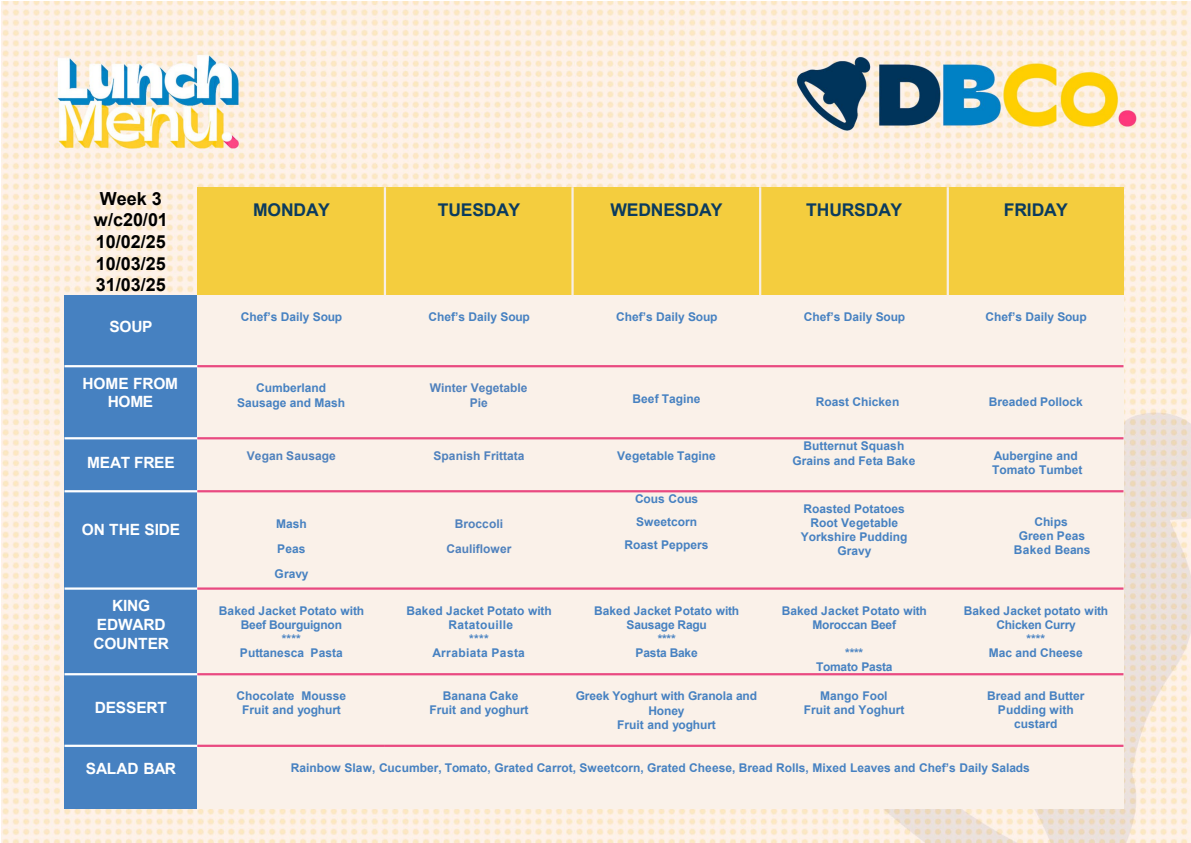
<style>
.page{position:relative;width:1191px;height:843px;background:#fff}
.page>*{position:absolute;margin:0;border:0;box-sizing:border-box;transform-origin:0 0}
.t1{font:700 18px "Arial";letter-spacing:-.005em;color:#000}
.t2{font:700 17.5px "Arial";letter-spacing:-.01em;color:#0b3b5e}
.t3{font:700 15.5px/18.8px "Arial";letter-spacing:-.01em;color:#fff;text-align:center}
.t4{font:700 12px/14px "Arial";color:#4681c1;text-align:center}
.t5{font:700 12px "Arial";color:#4f81bd}
.t6{font:700 12px "Arial";letter-spacing:.03em;color:#4681c1}
.t7{font:700 12px "Arial";letter-spacing:-.02em;color:#4681c1}
</style>
<div class="page">
<img style="left:1px;top:1px;width:1190px;height:841px">
<div style="left:197px;top:187px;width:188px;height:108px;background:#f4cd3e"></div>
<div style="left:385px;top:187px;width:188px;height:108px;background:#f4cd3e"></div>
<div style="left:573px;top:187px;width:187px;height:108px;background:#f4cd3e"></div>
<div style="left:760px;top:187px;width:188px;height:108px;background:#f4cd3e"></div>
<div style="left:948px;top:187px;width:176px;height:108px;background:#f4cd3e"></div>
<div style="left:64px;top:295px;width:133px;height:71px;background:#4681c1"></div>
<div style="left:197px;top:295px;width:188px;height:71px;background:#faf1e9"></div>
<div style="left:385px;top:295px;width:188px;height:71px;background:#faf1e9"></div>
<div style="left:573px;top:295px;width:187px;height:71px;background:#faf1e9"></div>
<div style="left:760px;top:295px;width:188px;height:71px;background:#faf1e9"></div>
<div style="left:948px;top:295px;width:176px;height:71px;background:#faf1e9"></div>
<div style="left:64px;top:366px;width:133px;height:72px;background:#4681c1"></div>
<div style="left:197px;top:366px;width:188px;height:72px;background:#faf1e9"></div>
<div style="left:385px;top:366px;width:188px;height:72px;background:#faf1e9"></div>
<div style="left:573px;top:366px;width:187px;height:72px;background:#faf1e9"></div>
<div style="left:760px;top:366px;width:188px;height:72px;background:#faf1e9"></div>
<div style="left:948px;top:366px;width:176px;height:72px;background:#faf1e9"></div>
<div style="left:64px;top:438px;width:133px;height:53px;background:#4681c1"></div>
<div style="left:197px;top:438px;width:188px;height:53px;background:#faf1e9"></div>
<div style="left:385px;top:438px;width:188px;height:53px;background:#faf1e9"></div>
<div style="left:573px;top:438px;width:187px;height:53px;background:#faf1e9"></div>
<div style="left:760px;top:438px;width:188px;height:53px;background:#faf1e9"></div>
<div style="left:948px;top:438px;width:176px;height:53px;background:#faf1e9"></div>
<div style="left:64px;top:491px;width:133px;height:97px;background:#4681c1"></div>
<div style="left:197px;top:491px;width:188px;height:97px;background:#faf1e9"></div>
<div style="left:385px;top:491px;width:188px;height:97px;background:#faf1e9"></div>
<div style="left:573px;top:491px;width:187px;height:97px;background:#faf1e9"></div>
<div style="left:760px;top:491px;width:188px;height:97px;background:#faf1e9"></div>
<div style="left:948px;top:491px;width:176px;height:97px;background:#faf1e9"></div>
<div style="left:64px;top:588px;width:133px;height:85px;background:#4681c1"></div>
<div style="left:197px;top:588px;width:188px;height:85px;background:#faf1e9"></div>
<div style="left:385px;top:588px;width:188px;height:85px;background:#faf1e9"></div>
<div style="left:573px;top:588px;width:187px;height:85px;background:#faf1e9"></div>
<div style="left:760px;top:588px;width:188px;height:85px;background:#faf1e9"></div>
<div style="left:948px;top:588px;width:176px;height:85px;background:#faf1e9"></div>
<div style="left:64px;top:673px;width:133px;height:72px;background:#4681c1"></div>
<div style="left:197px;top:673px;width:188px;height:72px;background:#faf1e9"></div>
<div style="left:385px;top:673px;width:188px;height:72px;background:#faf1e9"></div>
<div style="left:573px;top:673px;width:187px;height:72px;background:#faf1e9"></div>
<div style="left:760px;top:673px;width:188px;height:72px;background:#faf1e9"></div>
<div style="left:948px;top:673px;width:176px;height:72px;background:#faf1e9"></div>
<div style="left:64px;top:745px;width:133px;height:63px;background:#4681c1"></div>
<div style="left:197px;top:745px;width:927px;height:63px;background:#faf1e9"></div>
<hr style="left:384px;top:187px;width:2px;height:108px;background:#f7eee5">
<hr style="left:571px;top:187px;width:3px;height:108px;background:#f7eee5">
<hr style="left:759px;top:187px;width:2px;height:108px;background:#f7eee5">
<hr style="left:947px;top:187px;width:2px;height:108px;background:#f7eee5">
<hr style="left:64px;top:365px;width:133px;height:2px;background:#fff">
<hr style="left:197px;top:365px;width:926px;height:2px;background:#e94a81">
<hr style="left:64px;top:437px;width:133px;height:2px;background:#fff">
<hr style="left:197px;top:437px;width:926px;height:2px;background:#e94a81">
<hr style="left:64px;top:490px;width:133px;height:2px;background:#fff">
<hr style="left:197px;top:490px;width:926px;height:2px;background:#e94a81">
<hr style="left:64px;top:587px;width:133px;height:2px;background:#fff">
<hr style="left:197px;top:587px;width:926px;height:2px;background:#e94a81">
<hr style="left:64px;top:672px;width:133px;height:3px;background:#fff">
<hr style="left:197px;top:672px;width:926px;height:3px;background:#e94a81">
<hr style="left:64px;top:744px;width:133px;height:2px;background:#fff">
<hr style="left:197px;top:744px;width:188px;height:2px;background:#e94a81">
<hr style="left:385px;top:744px;width:739px;height:2px;background:#e94a81">
<p class="t1" style="left:100px;top:186px;width:63px">Week 3</p>
<p class="t1" style="left:94px;top:207px;width:76px">w/c20/01</p>
<p class="t1" style="left:96px;top:229px;width:71px">10/02/25</p>
<p class="t1" style="left:96px;top:250px;width:71px">10/03/25</p>
<p class="t1" style="left:96px;top:272px;width:71px">31/03/25</p>
<p class="t3" style="left:110px;top:317px;width:45px">SOUP</p>
<p class="t2" style="left:253px;top:197px;width:78px">MONDAY</p>
<p class="t2" style="left:438px;top:197px;width:84px">TUESDAY</p>
<p class="t2" style="left:611px;top:197px;width:114px">WEDNESDAY</p>
<p class="t2" style="left:806px;top:197px;width:97px">THURSDAY</p>
<p class="t2" style="left:1004px;top:197px;width:66px">FRIDAY</p>
<p class="t4" style="left:241px;top:310px;width:103px">Chef’s Daily Soup</p>
<p class="t4" style="left:429px;top:310px;width:103px">Chef’s Daily Soup</p>
<p class="t4" style="left:616px;top:310px;width:103px">Chef’s Daily Soup</p>
<p class="t4" style="left:804px;top:310px;width:103px">Chef’s Daily Soup</p>
<p class="t4" style="left:985px;top:310px;width:103px">Chef’s Daily Soup</p>
<p class="t3" style="left:82px;top:374px;width:97px">HOME FROM<br>HOME</p>
<p class="t4" style="left:256px;top:381px;width:72px">Cumberland</p>
<p class="t4" style="left:237px;top:395px;width:110px">Sausage and Mash</p>
<p class="t5" style="left:430px;top:379px;width:99px">Winter Vegetable</p>
<p class="t5" style="left:470px;top:394px;width:20px">Pie</p>
<p class="t4" style="left:633px;top:391px;width:69px">Beef Tagine</p>
<p class="t4" style="left:816px;top:394px;width:85px">Roast Chicken</p>
<p class="t4" style="left:989px;top:394px;width:96px">Breaded Pollock</p>
<p class="t3" style="left:87px;top:452px;width:89px">MEAT FREE</p>
<p class="t5" style="left:247px;top:447px;width:90px">Vegan Sausage</p>
<p class="t5" style="left:434px;top:447px;width:92px">Spanish Frittata</p>
<p class="t4" style="left:617px;top:449px;width:100px">Vegetable Tagine</p>
<p class="t3" style="left:82px;top:520px;width:100px">ON THE SIDE</p>
<p class="t4" style="left:276px;top:516px;width:32px">Mash</p>
<p class="t4" style="left:277px;top:541px;width:30px">Peas</p>
<p class="t4" style="left:275px;top:566px;width:35px">Gravy</p>
<p class="t3" style="left:93px;top:596px;width:77px">KING<br>EDWARD<br>COUNTER</p>
<p class="t4" style="left:219px;top:603px;width:147px">Baked Jacket Potato with<br>Beef Bourguignon</p>
<p class="t4" style="left:282px;top:631px;width:20px">****</p>
<p class="t4" style="left:240px;top:645px;width:104px">Puttanesca Pasta</p>
<p class="t3" style="left:95px;top:697px;width:74px">DESSERT</p>
<p class="t4" style="left:237px;top:688px;width:111px">Chocolate Mousse</p>
<p class="t4" style="left:242px;top:702px;width:100px">Fruit and yoghurt</p>
<p class="t5" style="left:455px;top:514px;width:50px">Broccoli</p>
<p class="t5" style="left:446px;top:539px;width:67px">Cauliflower</p>
<p class="t4" style="left:407px;top:603px;width:147px">Baked Jacket Potato with</p>
<p class="t6" style="left:448px;top:615px;width:66px">Ratatouille</p>
<p class="t4" style="left:469px;top:631px;width:21px">****</p>
<p class="t6" style="left:433px;top:643px;width:94px">Arrabiata Pasta</p>
<p class="t4" style="left:443px;top:688px;width:77px">Banana Cake</p>
<p class="t4" style="left:430px;top:702px;width:100px">Fruit and yoghurt</p>
<p class="t4" style="left:635px;top:491px;width:65px">Cous Cous</p>
<p class="t4" style="left:636px;top:514px;width:62px">Sweetcorn</p>
<p class="t4" style="left:625px;top:537px;width:86px">Roast Peppers</p>
<p class="t4" style="left:594px;top:603px;width:147px">Baked Jacket Potato with</p>
<p class="t4" style="left:627px;top:617px;width:82px">Sausage Ragu</p>
<p class="t4" style="left:658px;top:631px;width:19px">****</p>
<p class="t4" style="left:636px;top:645px;width:64px">Pasta Bake</p>
<p class="t4" style="left:576px;top:688px;width:183px;line-height:14.4px">Greek Yoghurt with Granola and<br>Honey</p>
<p class="t4" style="left:617px;top:717px;width:100px">Fruit and yoghurt</p>
<p class="t4" style="left:804px;top:439px;width:102px">Butternut Squash</p>
<p class="t4" style="left:793px;top:453px;width:124px">Grains and Feta Bake</p>
<p class="t4" style="left:992px;top:449px;width:92px;text-align:left">Aubergine and<br>Tomato Tumbet</p>
<p class="t4" style="left:801px;top:502px;width:108px">Roasted Potatoes<br>Root Vegetable<br>Yorkshire Pudding<br>Gravy</p>
<p class="t4" style="left:782px;top:603px;width:147px">Baked Jacket Potato with</p>
<p class="t7" style="left:813px;top:615px;width:85px">Moroccan Beef</p>
<p class="t4" style="left:845px;top:645px;width:19px">****</p>
<p class="t7" style="left:816px;top:657px;width:78px">Tomato Pasta</p>
<p class="t4" style="left:820px;top:688px;width:69px">Mango Fool</p>
<p class="t4" style="left:804px;top:702px;width:102px">Fruit and Yoghurt</p>
<p class="t4" style="left:1014px;top:514px;width:78px">Chips<br>Green Peas<br>Baked Beans</p>
<p class="t4" style="left:964px;top:603px;width:146px">Baked Jacket potato with<br>Chicken Curry</p>
<p class="t4" style="left:1027px;top:631px;width:20px">****</p>
<p class="t4" style="left:989px;top:645px;width:96px">Mac and Cheese</p>
<p class="t4" style="left:987px;top:688px;width:99px">Bread and Butter<br>Pudding with custard</p>
<p class="t3" style="left:86px;top:758px;width:92px">SALAD BAR</p>
<p class="t4" style="left:291px;top:760px;width:740px">Rainbow Slaw, Cucumber, Tomato, Grated Carrot, Sweetcorn, Grated Cheese, Bread Rolls, Mixed Leaves and Chef’s Daily Salads</p>
</div>
